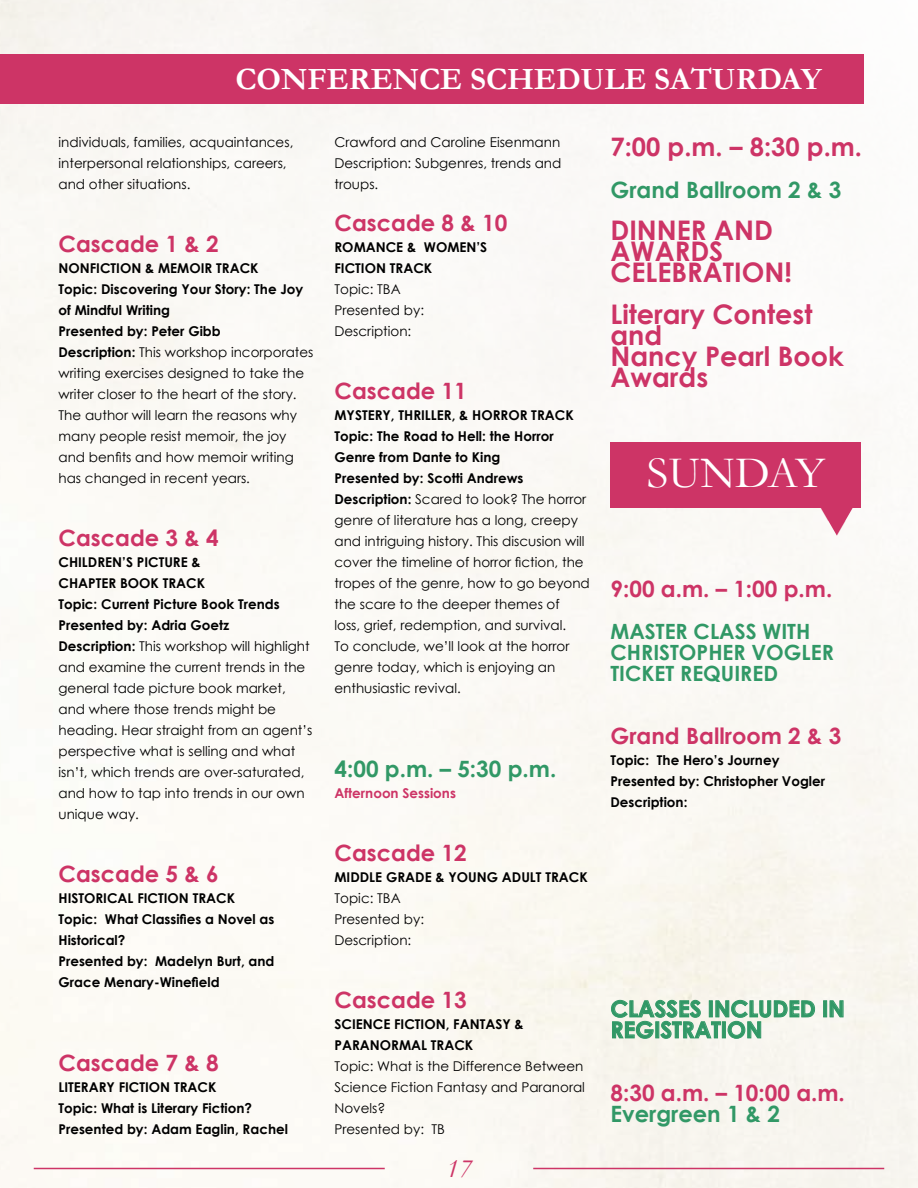
<style>
.page{position:relative;width:918px;height:1188px;background:#fbf9f5}
.page>*{position:absolute;margin:0;border:0;box-sizing:border-box;transform-origin:0 0}
.t1{font:45.15px "Garamond";color:#fff}
.t2{font:700 31.2px "Garamond";color:#fff}
.t3{font:700 27px/21px "Century Gothic";color:#cd3466}
.t4{font:italic 27px "Garamond";color:#cd3466}
.t5{font:700 25.5px "Century Gothic";color:#cd3466}
.t6{font:700 22.5px "Century Gothic";color:#cd3466}
.t7{font:700 22.5px/21px "Century Gothic";color:#319866}
.t8{font:700 21px/21px "Century Gothic";color:#319866}
.t9{font:13.5px/21px "Century Gothic";color:#000}
.t10{font:700 13.5px/21px "Century Gothic";color:#000}
.t11{font:700 13.5px "Century Gothic";color:#cd3466}
.s1{font-weight:700}
</style>
<div class="page">
<div style="left:0;top:54px;width:864px;height:50px;background:#cd3466"></div>
<hr style="left:34px;top:1168px;width:351px;height:1px;background:#cd3466">
<hr style="left:533px;top:1168px;width:351px;height:1px;background:#cd3466">
<div style="left:610px;top:443px;width:251px;height:65px;background:#cd3466"></div>
<svg style="left:820px;top:508px;width:34px;height:27px"></svg>
<div style="left:823px;top:1000px;width:4px;height:17px;border:1px solid #319866"></div>
<svg style="left:829px;top:1000px;width:15px;height:18px"></svg>
<svg style="left:611px;top:1000px;width:204px;height:39px"></svg>
<h2 class="t2" style="left:235px;top:58px;width:588px">CONFERENCE SCHEDULE SATURDAY</h2>
<p class="t9" style="left:58px;top:131px;width:236px">individuals, families, acquaintances, interpersonal relationships, careers, and other situations.</p>
<h3 class="t6" style="left:58px;top:227px;width:162px">Cascade 1 &amp; 2</h3>
<p class="t9" style="left:58px;top:257px;width:257px"><span class="s1">NONFICTION &amp; MEMOIR TRACK<br>Topic: Discovering Your Story: The Joy of Mindful Writing<br>Presented by: Peter Gibb<br>Description:</span> This workshop incorporates writing exercises designed to take the writer closer to the heart of the story.<br>The author will learn the reasons why many people resist memoir, the joy and benfits and how memoir writing has changed in recent years.</p>
<h3 class="t6" style="left:58px;top:521px;width:162px">Cascade 3 &amp; 4</h3>
<p class="t9" style="left:58px;top:551px;width:256px"><span class="s1">CHILDREN’S PICTURE &amp;<br>CHAPTER BOOK TRACK<br>Topic: Current Picture Book Trends<br>Presented by: Adria Goetz<br>Description:</span> This workshop will highlight and examine the current trends in the general tade picture book market, and where those trends might be heading. Hear straight from an agent’s perspective what is selling and what isn’t, which trends are over-saturated, and how to tap into trends in our own unique way.</p>
<h3 class="t6" style="left:58px;top:857px;width:162px">Cascade 5 &amp; 6</h3>
<p class="t10" style="left:58px;top:887px;width:217px">HISTORICAL FICTION TRACK<br>Topic: What Classifies a Novel as<br>Historical?<br>Presented by: Madelyn Burt, and<br>Grace Menary-Winefield</p>
<h3 class="t6" style="left:58px;top:1046px;width:162px">Cascade 7 &amp; 8</h3>
<p class="t10" style="left:58px;top:1076px;width:231px">LITERARY FICTION TRACK<br>Topic: What is Literary Fiction?<br>Presented by: Adam Eaglin, Rachel</p>
<p class="t9" style="left:334px;top:131px;width:228px;text-align:justify">Crawford and Caroline Eisenmann Description: Subgenres, trends and troups.</p>
<h3 class="t6" style="left:334px;top:206px;width:174px">Cascade 8 &amp; 10</h3>
<p class="t10" style="left:334px;top:236px;width:154px">ROMANCE &amp; WOMEN’S<br>FICTION TRACK</p>
<p class="t9" style="left:334px;top:278px;width:91px">Topic: TBA<br>Presented by:<br>Description:</p>
<h3 class="t6" style="left:334px;top:374px;width:134px">Cascade 11</h3>
<p class="t9" style="left:334px;top:404px;width:257px"><span class="s1">MYSTERY, THRILLER, &amp; HORROR TRACK Topic: The Road to Hell: the Horror Genre from Dante to King<br>Presented by: Scotti Andrews Description:</span> Scared to look? The horror genre of literature has a long, creepy and intriguing history. This discusion will cover the timeline of horror fiction, the tropes of the genre, how to go beyond the scare to the deeper themes of<br>loss, grief, redemption, and survival.<br>To conclude, we’ll look at the horror genre today, which is enjoying an enthusiastic revival.</p>
<h3 class="t7" style="left:334px;top:757px;width:223px">4:00 p.m. – 5:30 p.m.</h3>
<p class="t11" style="left:334px;top:783px;width:123px">Afternoon Sessions</p>
<h3 class="t6" style="left:334px;top:836px;width:134px">Cascade 12</h3>
<p class="t10" style="left:334px;top:866px;width:255px">MIDDLE GRADE &amp; YOUNG ADULT TRACK</p>
<p class="t9" style="left:334px;top:887px;width:91px">Topic: TBA<br>Presented by:<br>Description:</p>
<h3 class="t6" style="left:334px;top:983px;width:134px">Cascade 13</h3>
<p class="t10" style="left:334px;top:1013px;width:191px">SCIENCE FICTION, FANTASY &amp;<br>PARANORMAL TRACK</p>
<p class="t9" style="left:334px;top:1055px;width:252px">Topic: What is the Difference Between<br>Science Fiction Fantasy and Paranoral<br>Novels?<br>Presented by: TB</p>
<h3 class="t4" style="left:446px;top:1151px;width:27px">17</h3>
<h3 class="t5" style="left:610px;top:127px;width:253px">7:00 p.m. – 8:30 p.m.</h3>
<h3 class="t7" style="left:610px;top:178px;width:232px">Grand Ballroom 2 &amp; 3</h3>
<h3 class="t3" style="left:610px;top:218px;width:183px">DINNER AND<br>AWARDS<br>CELEBRATION!</h3>
<h3 class="t3" style="left:610px;top:302px;width:235px">Literary Contest and<br>Nancy Pearl Book<br>Awards</h3>
<h1 class="t1" style="left:647px;top:443px;width:180px">SUNDAY</h1>
<h3 class="t6" style="left:610px;top:572px;width:223px">9:00 a.m. – 1:00 p.m.</h3>
<h3 class="t8" style="left:610px;top:620px;width:225px">MASTER CLASS WITH<br>CHRISTOPHER VOGLER<br>TICKET REQUIRED</h3>
<h3 class="t6" style="left:610px;top:719px;width:232px">Grand Ballroom 2 &amp; 3</h3>
<p class="t10" style="left:610px;top:749px;width:216px">Topic: The Hero’s Journey<br>Presented by: Christopher Vogler<br>Description:</p>
<h3 class="t7" style="left:610px;top:997px;width:236px">CLASSES INCLUDED IN<br>REGISTRATION</h3>
<h3 class="t6" style="left:610px;top:1076px;width:236px">8:30 a.m. – 10:00 a.m.</h3>
<h3 class="t7" style="left:610px;top:1102px;width:171px">Evergreen 1 &amp; 2</h3>
</div>
